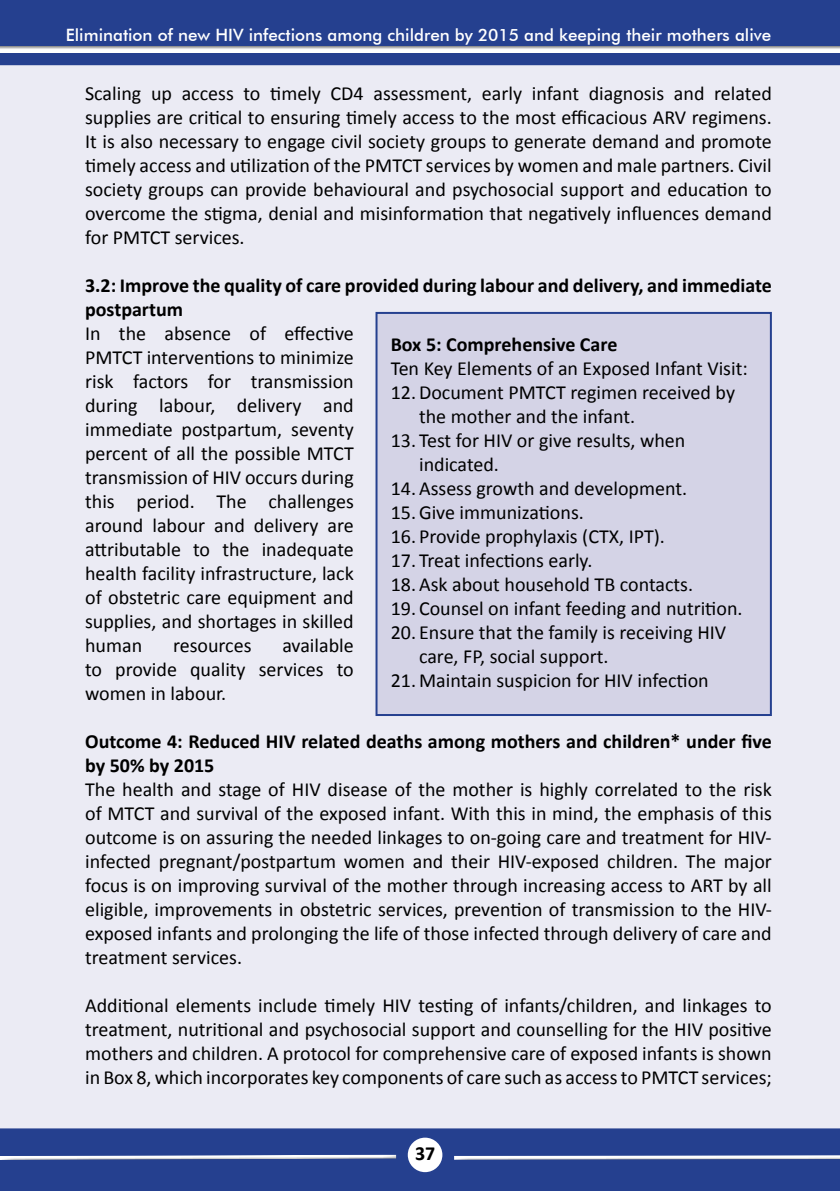
<style>
.page{position:relative;width:840px;height:1191px;background:#fff}
.page>*{position:absolute;margin:0;border:0;box-sizing:border-box;transform-origin:0 0}
.t1{font:20px/24px "Calibri";color:#000;text-align:justify}
.t2{font:700 20px/24px "Calibri";color:#000}
.t3{font:500 17px "Futura BT";color:#fff}
</style>
<div class="page">
<div style="left:0;top:0;width:839px;height:1191px;background:#ebebf4"></div>
<div style="left:399px;top:1128px;width:440px;height:63px;background:#25408f"></div>
<div style="left:0;top:1128px;width:399px;height:63px;background:#25408f"></div>
<div style="left:0;top:1151px;width:399px;height:10px;background:#000;opacity:.75"></div>
<div style="left:453px;top:1151px;width:386px;height:10px;background:#000;opacity:.75"></div>
<div style="left:0;top:0;width:839px;height:65px;background:#25408f"></div>
<div style="left:0;top:43px;width:839px;height:9px;background:#000;opacity:.75"></div>
<div style="left:407px;top:1137px;width:35px;height:35px;background:#fff;border-radius:50%"></div>
<div style="left:375px;top:312px;width:396px;height:404px;background:#d4d3e6;border:2px solid #25408f"></div>
<p class="t3" style="left:66px;top:25px;width:706px">Elimination of new HIV infections among children by 2015 and keeping their mothers alive</p>
<p class="t1" style="left:85px;top:80px;width:687px">Scaling up access to timely CD4 assessment, early infant diagnosis and related supplies are critical to ensuring timely access to the most efficacious ARV regimens.<br>It is also necessary to engage civil society groups to generate demand and promote timely access and utilization of the PMTCT services by women and male partners. Civil society groups can provide behavioural and psychosocial support and education to overcome the stigma, denial and misinformation that negatively influences demand for PMTCT services.</p>
<p class="t2" style="left:85px;top:272px;width:687px">3.2: Improve the quality of care provided during labour and delivery, and immediate postpartum</p>
<p class="t1" style="left:85px;top:320px;width:270px">In the absence of effective PMTCT interventions to minimize risk factors for transmission during labour, delivery and immediate postpartum, seventy percent of all the possible MTCT transmission of HIV occurs during this period. The challenges around labour and delivery are attributable to the inadequate health facility infrastructure, lack of obstetric care equipment and supplies, and shortages in skilled human</p>
<p class="t2" style="left:390px;top:331px;width:228px">Box 5: Comprehensive Care</p>
<p class="t1" style="left:390px;top:355px;width:358px">Ten Key Elements of an Exposed Infant Visit:</p>
<p class="t1" style="left:390px;top:379px;width:345px">12.Document PMTCT regimen received by</p>
<p class="t1" style="left:419px;top:403px;width:217px">the mother and the infant.</p>
<p class="t1" style="left:419px;top:427px;width:268px;text-indent:-28px">13. Test for HIV or give results, when indicated.</p>
<p class="t1" style="left:390px;top:475px;width:298px">14. Assess growth and development.<br>15.Give immunizations.</p>
<p class="t1" style="left:390px;top:523px;width:275px">16. Provide prophylaxis (CTX, IPT).</p>
<p class="t1" style="left:390px;top:547px;width:203px">17. Treat infections early.</p>
<p class="t1" style="left:390px;top:571px;width:304px">18. Ask about household TB contacts.</p>
<p class="t1" style="left:390px;top:595px;width:353px">19. Counsel on infant feeding and nutrition.</p>
<p class="t1" style="left:419px;top:619px;width:308px;text-indent:-28px">20. Ensure that the family is receiving HIV care, FP, social support.</p>
<p class="t1" style="left:390px;top:667px;width:319px">21. Maintain suspicion for HIV infection</p>
<p class="t1" style="left:85px;top:632px;width:270px;text-indent:197px">available to provide quality services to women in labour.</p>
<p class="t2" style="left:85px;top:728px;width:687px">Outcome 4: Reduced HIV related deaths among mothers and children* under five by 50% by 2015</p>
<p class="t1" style="left:85px;top:776px;width:688px">The health and stage of HIV disease of the mother is highly correlated to the risk of MTCT and survival of the exposed infant. With this in mind, the emphasis of this outcome is on assuring the needed linkages to on-going care and treatment for HIV&shy;infected pregnant/postpartum women and their HIV-exposed children. The major focus is on improving survival of the mother through increasing access to ART by all eligible, improvements in obstetric services, prevention of transmission to the HIV&shy;exposed infants and prolonging the life of those infected through delivery of care and treatment services.</p>
<p class="t1" style="left:85px;top:992px;width:687px">Additional elements include timely HIV testing of infants/children, and linkages to treatment, nutritional and psychosocial support and counselling for the HIV positive mothers and children. A protocol for comprehensive care of exposed infants is shown in Box 8, which incorporates key components of care such as access to PMTCT services;</p>
<p class="t1" style="left:173px;top:632px;width:80px">resources</p>
<p class="t2" style="left:415px;top:1140px;width:22px">37</p>
</div>
